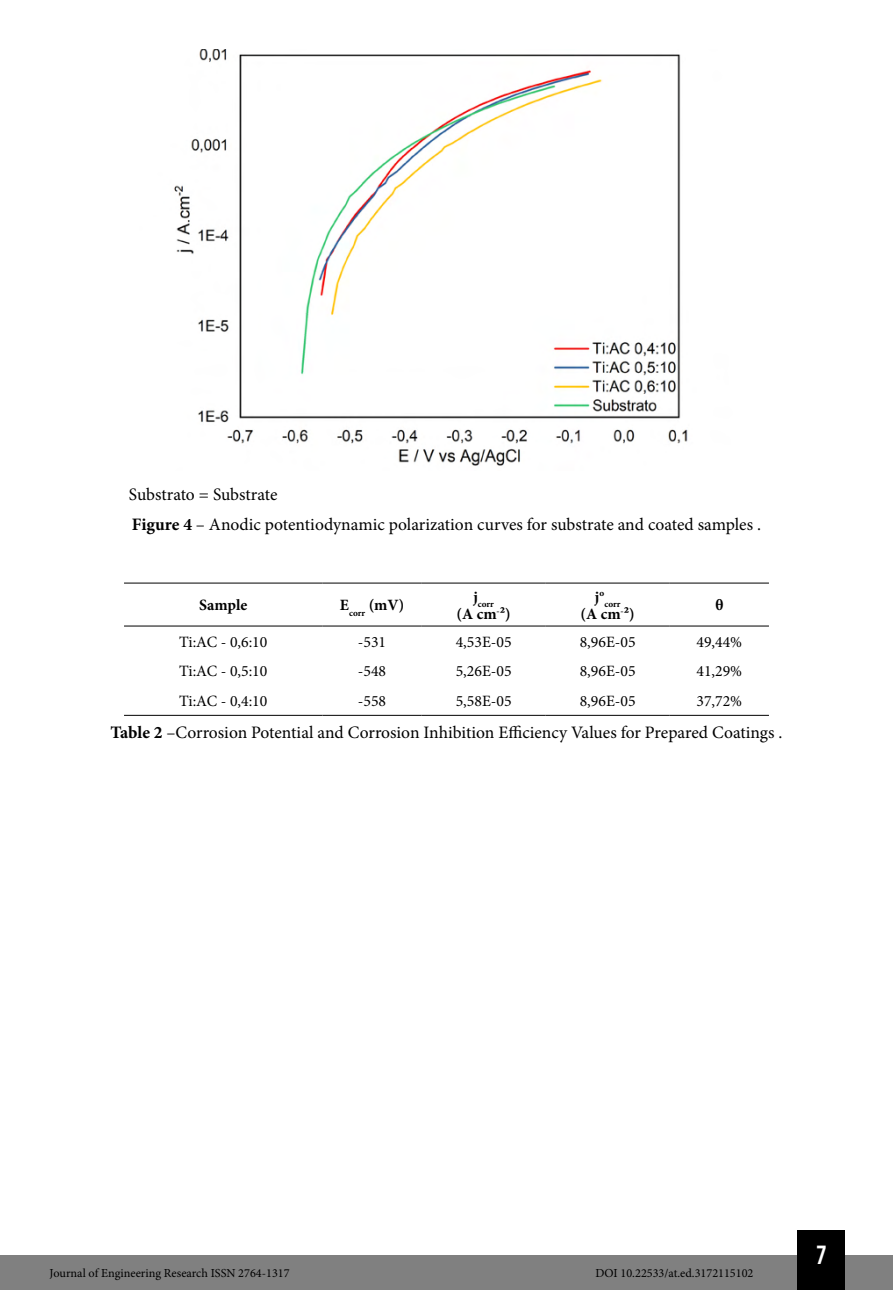
<style>
.page{position:relative;width:893px;height:1290px;background:#fff}
.page>*{position:absolute;margin:0;border:0;box-sizing:border-box;transform-origin:0 0}
.t1{font:26.25px "Bebas Kai";color:#fff}
.Info_Imagem{font:17.5px "Minion Pro";color:#000}
.Tabela{font:15.75px "Minion Pro";color:#000}
.Tabela-2{font:700 15.75px "Minion Pro";color:#000}
.t2{font:12.25px "Minion Pro";color:#000}
.Tabela-3{font:700 9.1px "Minion Pro";color:#000}
.s1{font-weight:700}
</style>
<div class="page">
<div style="left:0;top:1255px;width:893px;height:35px;background:#808080"></div>
<div style="left:797px;top:1230px;width:48px;height:60px;background:#000"></div>
<img style="left:174px;top:50px;width:514px;height:416px">
<hr style="left:124px;top:715px;width:198px;height:1px;background:#000">
<hr style="left:322px;top:715px;width:100px;height:1px;background:#000">
<hr style="left:422px;top:715px;width:124px;height:1px;background:#000">
<hr style="left:546px;top:715px;width:124px;height:1px;background:#000">
<hr style="left:670px;top:715px;width:99px;height:1px;background:#000">
<hr style="left:124px;top:583px;width:198px;height:1px;background:#000">
<hr style="left:322px;top:583px;width:100px;height:1px;background:#000">
<hr style="left:422px;top:583px;width:124px;height:1px;background:#000">
<hr style="left:546px;top:583px;width:124px;height:1px;background:#000">
<hr style="left:670px;top:583px;width:99px;height:1px;background:#000">
<hr style="left:124px;top:625px;width:198px;height:1px;background:#000">
<hr style="left:322px;top:625px;width:100px;height:1px;background:#000">
<hr style="left:422px;top:625px;width:124px;height:1px;background:#000">
<hr style="left:546px;top:625px;width:124px;height:1px;background:#000">
<hr style="left:670px;top:625px;width:99px;height:1px;background:#000">
<p class="Info_Imagem" style="left:129px;top:483px;width:150px">Substrato = Substrate</p>
<p class="Info_Imagem" style="left:132px;top:512px;width:631px"><span class="s1">Figure 4</span> – Anodic potentiodynamic polarization curves for substrate and coated samples .</p>
<p class="Tabela-2" style="left:199px;top:594px;width:50px">Sample</p>
<p class="Tabela-2" style="left:340px;top:594px;width:66px">E<sub>corr</sub> (mV)</p>
<p class="Tabela-3" style="left:473px;top:597px;width:22px"><sup>j</sup>corr</p>
<p class="Tabela-2" style="left:457px;top:603px;width:56px">(A cm<sup>-</sup>²)</p>
<p class="Tabela-2" style="left:595px;top:585px;width:11px">j<sup>o</sup></p>
<p class="Tabela-3" style="left:604px;top:597px;width:18px">corr</p>
<p class="Tabela-2" style="left:581px;top:603px;width:56px">(A cm<sup>-</sup>²)</p>
<p class="Tabela-2" style="left:715px;top:594px;width:10px">θ</p>
<p class="Tabela" style="left:179px;top:631px;width:90px">Ti:AC - 0,6:10</p>
<p class="Tabela" style="left:358px;top:631px;width:30px">-531</p>
<p class="Tabela" style="left:456px;top:631px;width:57px">4,53E-05</p>
<p class="Tabela" style="left:580px;top:631px;width:57px">8,96E-05</p>
<p class="Tabela" style="left:696px;top:631px;width:47px">49,44%</p>
<p class="Tabela" style="left:179px;top:661px;width:90px">Ti:AC - 0,5:10</p>
<p class="Tabela" style="left:358px;top:661px;width:30px">-548</p>
<p class="Tabela" style="left:456px;top:661px;width:57px">5,26E-05</p>
<p class="Tabela" style="left:580px;top:661px;width:57px">8,96E-05</p>
<p class="Tabela" style="left:696px;top:661px;width:47px">41,29%</p>
<p class="Tabela" style="left:179px;top:690px;width:90px">Ti:AC - 0,4:10</p>
<p class="Tabela" style="left:358px;top:690px;width:30px">-558</p>
<p class="Tabela" style="left:456px;top:690px;width:57px">5,58E-05</p>
<p class="Tabela" style="left:580px;top:690px;width:57px">8,96E-05</p>
<p class="Tabela" style="left:696px;top:690px;width:47px">37,72%</p>
<p class="Info_Imagem" style="left:110px;top:721px;width:674px"><span class="s1">Table 2</span> –Corrosion Potential and Corrosion Inhibition Efficiency Values for Prepared Coatings .</p>
<p class="t2" style="left:50px;top:1265px;width:242px">Journal of Engineering Research ISSN 2764-1317</p>
<p class="t2" style="left:595px;top:1265px;width:160px">DOI 10.22533/at.ed.3172115102</p>
<h1 class="t1" style="left:817px;top:1241px;width:11px">7</h1>
</div>
